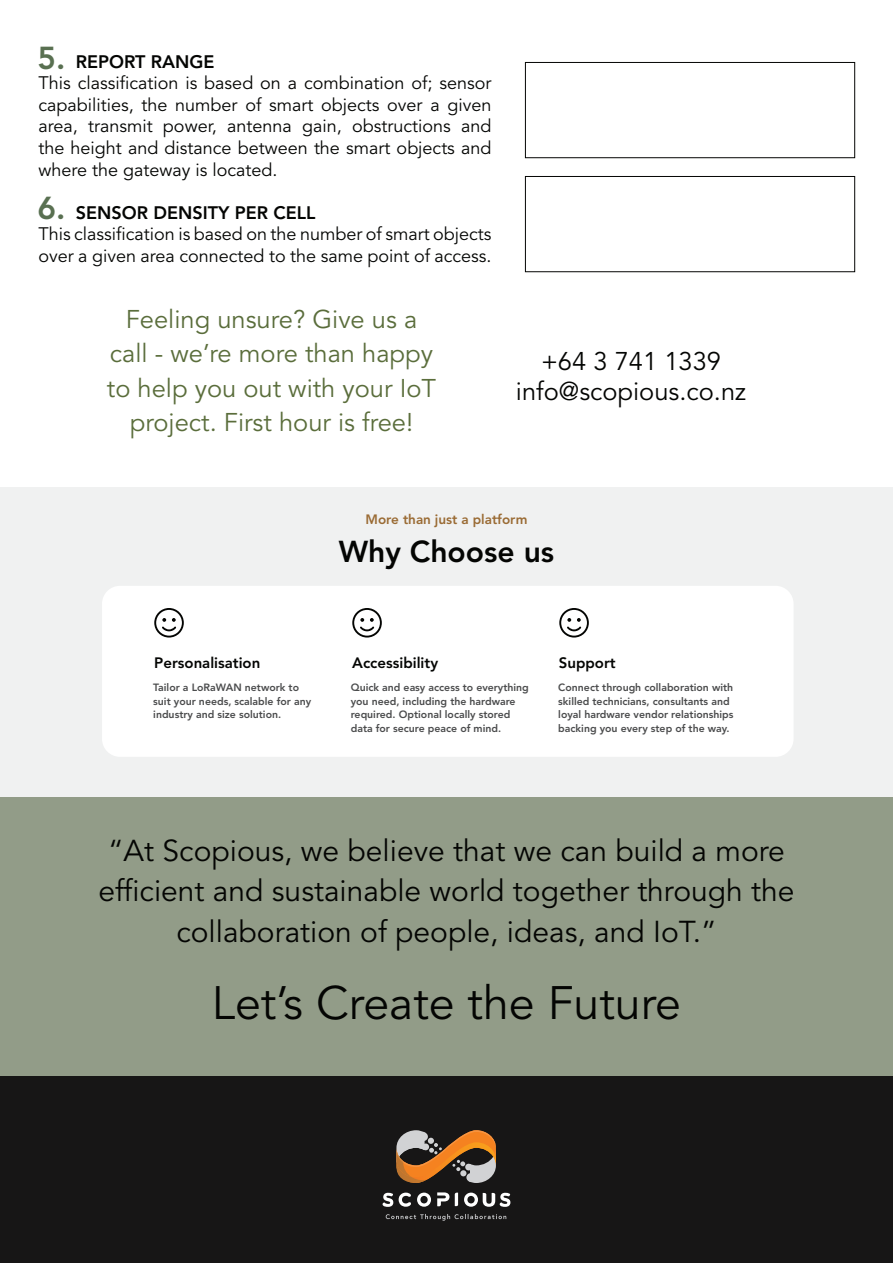
<style>
.page{position:relative;width:893px;height:1263px;background:#fff}
.page>*{position:absolute;margin:0;border:0;box-sizing:border-box;transform-origin:0 0}
.t1{font:46.5px "Avenir LT Std";color:#040503}
.t2{font:800 31.5px "Avenir LT Std";color:#597051}
.t3{font:30px/40.5px "Avenir LT Std";color:#040503;text-align:center}
.t4{font:800 30px "Avenir LT Std";color:#040503}
.t5{font:25.5px/34.5px "Avenir LT Std";color:#5a6d3b;text-align:center}
.t6{font:25.5px/30px "Avenir LT Std";color:#040503;text-align:center}
.t7{font:18px/21.6px "Avenir LT Std";color:#040503;text-align:justify}
.t8{font:800 18px "Avenir LT Std";color:#040503}
.t9{font:800 15px "Avenir LT Std";color:#040503}
.t10{font:800 13.5px "Avenir LT Std";color:#9a6b34}
.t11{font:800 10.5px/13.5px "Avenir LT Std";color:#4b4c4d}
</style>
<div class="page">
<div style="left:525px;top:62px;width:330px;height:96px;border:1px solid #040503"></div>
<div style="left:525px;top:176px;width:330px;height:96px;border:1px solid #040503"></div>
<div style="left:0;top:703px;width:893px;height:560px;background:#929c88"></div>
<div style="left:0;top:1076px;width:893px;height:187px;background:#171616"></div>
<svg style="left:386px;top:1214px;width:120px;height:7px"></svg>
<svg style="left:396px;top:1130px;width:100px;height:53px"></svg>
<svg style="left:382px;top:1192px;width:128px;height:15px"></svg>
<div style="left:0;top:488px;width:893px;height:309px;background:#f0f1f1"></div>
<div style="left:102px;top:586px;width:692px;height:171px;background:#fff;border-radius:18px"></div>
<svg style="left:559px;top:608px;width:30px;height:29px"></svg>
<svg style="left:352px;top:608px;width:30px;height:29px"></svg>
<svg style="left:154px;top:608px;width:30px;height:29px"></svg>
<h2 class="t2" style="left:38px;top:39px;width:29px">5.</h2>
<h3 class="t8" style="left:76px;top:51px;width:140px">REPORT RANGE</h3>
<p class="t7" style="left:38px;top:73px;width:455px">This classification is based on a combination of; sensor capabilities, the number of smart objects over a given area, transmit power, antenna gain, obstructions and the height and distance between the smart objects and where the gateway is located.</p>
<h3 class="t8" style="left:76px;top:202px;width:241px">SENSOR DENSITY PER CELL</h3>
<h3 class="t7" style="left:38px;top:224px;width:455px">This classification is based on the number of smart objects over a given area connected to the same point of access.</h3>
<h2 class="t2" style="left:38px;top:190px;width:29px">6.</h2>
<h3 class="t5" style="left:107px;top:302px;width:331px">Feeling unsure? Give us a call - we’re more than happy to help you out with your IoT project. First hour is free!</h3>
<h3 class="t6" style="left:516px;top:346px;width:232px">+64 3 741 1339 info@scopious.co.nz</h3>
<p class="t10" style="left:365px;top:511px;width:163px">More than just a platform</p>
<h3 class="t4" style="left:339px;top:534px;width:217px">Why Choose us</h3>
<h3 class="t9" style="left:154px;top:653px;width:108px">Personalisation</h3>
<p class="t11" style="left:153px;top:681px;width:159px">Tailor a LoRaWAN network to suit your needs, scalable for any industry and size solution.</p>
<p class="t11" style="left:351px;top:681px;width:180px">Quick and easy access to everything you need, including the hardware required. Optional locally stored data for secure peace of mind.</p>
<p class="t11" style="left:558px;top:681px;width:177px">Connect through collaboration with skilled technicians, consultants and loyal hardware vendor relationships backing you every step of the way.</p>
<h3 class="t9" style="left:352px;top:653px;width:87px">Accessibility</h3>
<h3 class="t9" style="left:559px;top:653px;width:58px">Support</h3>
<h3 class="t3" style="left:98px;top:831px;width:697px">“At Scopious, we believe that we can build a more efficient and sustainable world together through the collaboration of people, ideas, and IoT.”</h3>
<h1 class="t1" style="left:212px;top:976px;width:471px">Let’s Create the Future</h1>
</div>
